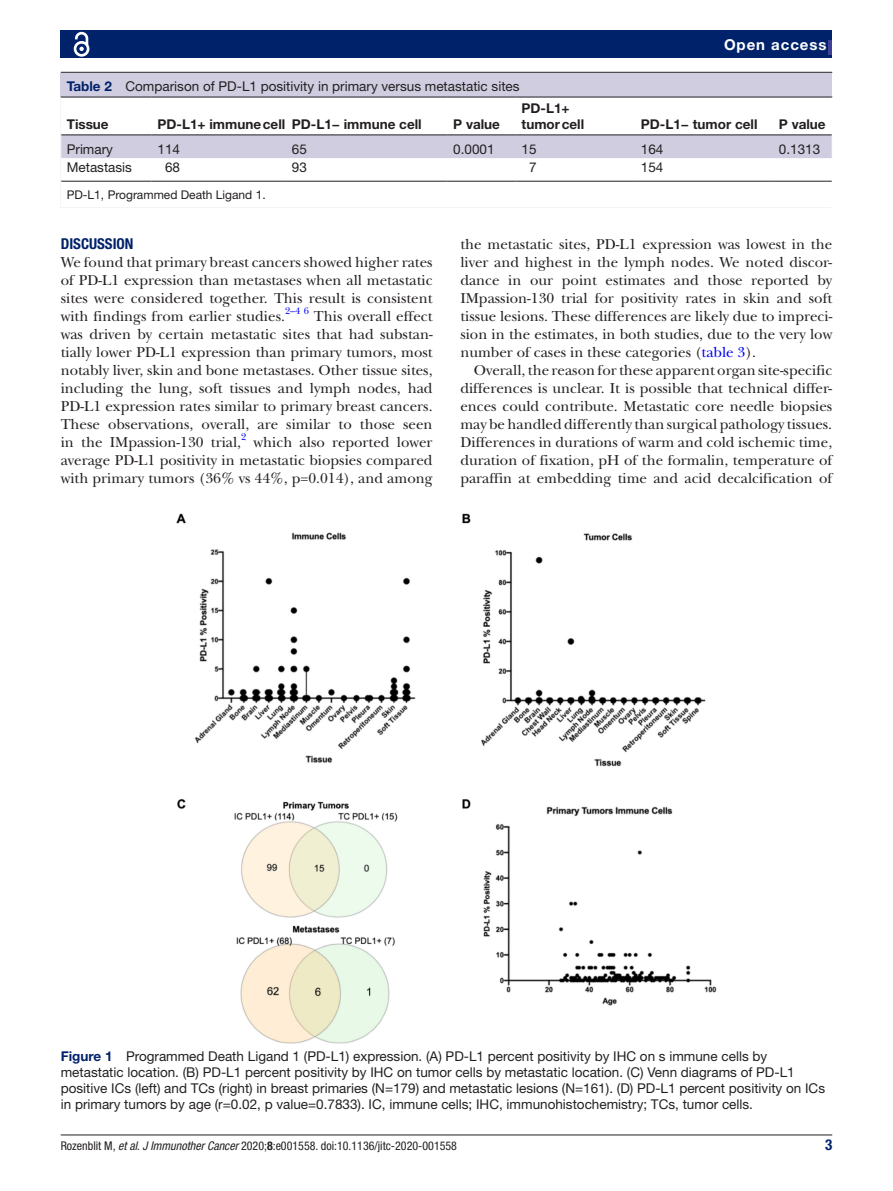
<style>
.page{position:relative;width:893px;height:1191px;background:#fff}
.page>*{position:absolute;margin:0;border:0;box-sizing:border-box;transform-origin:0 0}
.t1{font:15px/18px "New Baskerville";color:#231f20;text-align:justify}
.t2{font:700 condensed 15px "Helvetica Neue LT Std";color:#00226b}
.t3{font:700 15px "Helvetica Neue LT Std";letter-spacing:.065em;color:#fff}
.t4{font:13.5px/16.2px "Helvetica Neue LT Std";color:#231f20}
.t5{font:700 13.5px/16.2px "Helvetica Neue LT Std";color:#231f20}
.t6{font:condensed 12px "Helvetica Neue LT Std";color:#231f20}
.t7{font:12px "Helvetica Neue LT Std";color:#231f20}
.t8{font:9.9px "New Baskerville";color:#00f}
.s1{font-weight:700;color:#00226b}
.s2{color:#00f}
.s3{font-style:italic}
.s4{font-weight:700}
</style>
<div class="page">
<hr style="left:61px;top:1134px;width:771px;height:1px;background:#231f20">
<div style="left:61px;top:31px;width:771px;height:27px;background:#00226b"></div>
<hr style="left:828px;top:40px;width:4px;height:15px;background:#414099">
<svg style="left:73px;top:31px;width:17px;height:26px"></svg>
<div style="left:61px;top:73px;width:771px;height:135px;background:#d0cde0"></div>
<hr style="left:61px;top:72px;width:771px;height:1px;background:#231f20">
<div style="left:61px;top:98px;width:771px;height:36px;background:#fff"></div>
<hr style="left:61px;top:97px;width:91px;height:1px;background:#231f20">
<hr style="left:61px;top:134px;width:91px;height:1px;background:#231f20">
<hr style="left:152px;top:97px;width:134px;height:1px;background:#231f20">
<hr style="left:152px;top:134px;width:134px;height:1px;background:#231f20">
<hr style="left:286px;top:97px;width:161px;height:1px;background:#231f20">
<hr style="left:286px;top:134px;width:161px;height:1px;background:#231f20">
<hr style="left:447px;top:97px;width:69px;height:1px;background:#231f20">
<hr style="left:447px;top:134px;width:69px;height:1px;background:#231f20">
<hr style="left:516px;top:97px;width:119px;height:1px;background:#231f20">
<hr style="left:516px;top:134px;width:119px;height:1px;background:#231f20">
<hr style="left:635px;top:97px;width:138px;height:1px;background:#231f20">
<hr style="left:635px;top:134px;width:138px;height:1px;background:#231f20">
<hr style="left:773px;top:97px;width:59px;height:1px;background:#231f20">
<hr style="left:773px;top:134px;width:59px;height:1px;background:#231f20">
<svg style="left:60px;top:135px;width:772px;height:73px"></svg>
<hr style="left:67px;top:198px;width:765px;height:1px;background:#fff">
<img style="left:176px;top:513px;width:540px;height:530px">
<p class="t4" style="left:67px;top:78px;width:454px"><span class="s1">Table 2</span> Comparison of PD-L1 positivity in primary versus metastatic sites</p>
<p class="t5" style="left:67px;top:116px;width:43px">Tissue</p>
<p class="t5" style="left:158px;top:116px;width:266px">PD-L1+ immunecell PD-L1− immune cell</p>
<p class="t5" style="left:453px;top:116px;width:48px">P value</p>
<p class="t5" style="left:522px;top:99px;width:64px">PD-L1+ tumorcell</p>
<p class="t3" style="left:724px;top:35px;width:104px">Open access</p>
<p class="t5" style="left:641px;top:116px;width:118px">PD-L1− tumor cell</p>
<p class="t5" style="left:779px;top:116px;width:48px">P value</p>
<p class="t4" style="left:67px;top:140px;width:48px">Primary</p>
<p class="t4" style="left:158px;top:140px;width:24px">114</p>
<p class="t4" style="left:292px;top:140px;width:17px">65</p>
<p class="t4" style="left:453px;top:140px;width:43px">0.0001</p>
<p class="t4" style="left:522px;top:140px;width:17px">15</p>
<p class="t4" style="left:641px;top:140px;width:24px">164</p>
<p class="t4" style="left:779px;top:140px;width:43px">0.1313</p>
<p class="t4" style="left:67px;top:159px;width:67px">Metastasis</p>
<p class="t4" style="left:165px;top:159px;width:17px">68</p>
<p class="t4" style="left:292px;top:159px;width:17px">93</p>
<p class="t4" style="left:529px;top:159px;width:9px">7</p>
<p class="t4" style="left:641px;top:159px;width:24px">154</p>
<p class="t7" style="left:67px;top:187px;width:200px">PD-L1, Programmed Death Ligand 1.</p>
<p class="t2" style="left:61px;top:234px;width:74px">DISCUSSION</p>
<p class="t1" style="left:61px;top:253px;width:373px">We found that primary breast cancers showed higher rates of PD-L1 expression than metastases when all metastatic sites were considered together. This result is consistent with findings from earlier studies.</p>
<p class="t8" style="left:285px;top:305px;width:25px">2–4 6</p>
<p class="t1" style="left:61px;top:307px;width:373px;text-indent:253px">This overall effect was driven by certain metastatic sites that had substan&shy;tially lower PD-L1 expression than primary tumors, most notably liver, skin and bone metastases. Other tissue sites, including the lung, soft tissues and lymph nodes, had PD-L1 expression rates similar to primary breast cancers.<br>These observations, overall, are similar to those seen in the IMpassion-130 trial,<sup>2</sup></p>
<p class="t1" style="left:61px;top:433px;width:373px;text-indent:193px">which also reported lower average PD-L1 positivity in metastatic biopsies compared with primary tumors (36% vs 44%, p=0.014), and among</p>
<p class="t1" style="left:460px;top:235px;width:373px">the metastatic sites, PD-L1 expression was lowest in the liver and highest in the lymph nodes. We noted discor&shy;dance in our point estimates and those reported by IMpassion-130 trial for positivity rates in skin and soft tissue lesions. These differences are likely due to impreci&shy;sion in the estimates, in both studies, due to the very low number of cases in these categories (<span class="s2">table 3</span>).</p>
<p class="t1" style="left:460px;top:361px;width:373px;text-indent:14px">Overall, the reason for these apparent organ site-specific differences is unclear. It is possible that technical differ&shy;ences could contribute. Metastatic core needle biopsies may be handled differently than surgical pathology tissues.<br>Differences in durations of warm and cold ischemic time, duration of fixation, pH of the formalin, temperature of paraffin at embedding time and acid decalcification of</p>
<p class="t4" style="left:61px;top:1047px;width:766px"><span class="s1">Figure 1</span> Programmed Death Ligand 1 (PD-L1) expression. (A) PD-L1 percent positivity by IHC on s immune cells by metastatic location. (B) PD-L1 percent positivity by IHC on tumor cells by metastatic location. (C) Venn diagrams of PD-L1 positive ICs (left) and TCs (right) in breast primaries (N=179) and metastatic lesions (N=161). (D) PD-L1 percent positivity on ICs in primary tumors by age (r=0.02, p value=0.7833). IC, immune cells; IHC, immunohistochemistry; TCs, tumor cells.</p>
<p class="t6" style="left:61px;top:1138px;width:398px">Rozenblit M, <span class="s3">et al</span>. <span class="s3">J Immunother Cancer</span> 2020;<span class="s4">8</span>:e001558. doi:10.1136/jitc-2020-001558</p>
<p class="t2" style="left:825px;top:1135px;width:9px">3</p>
</div>
